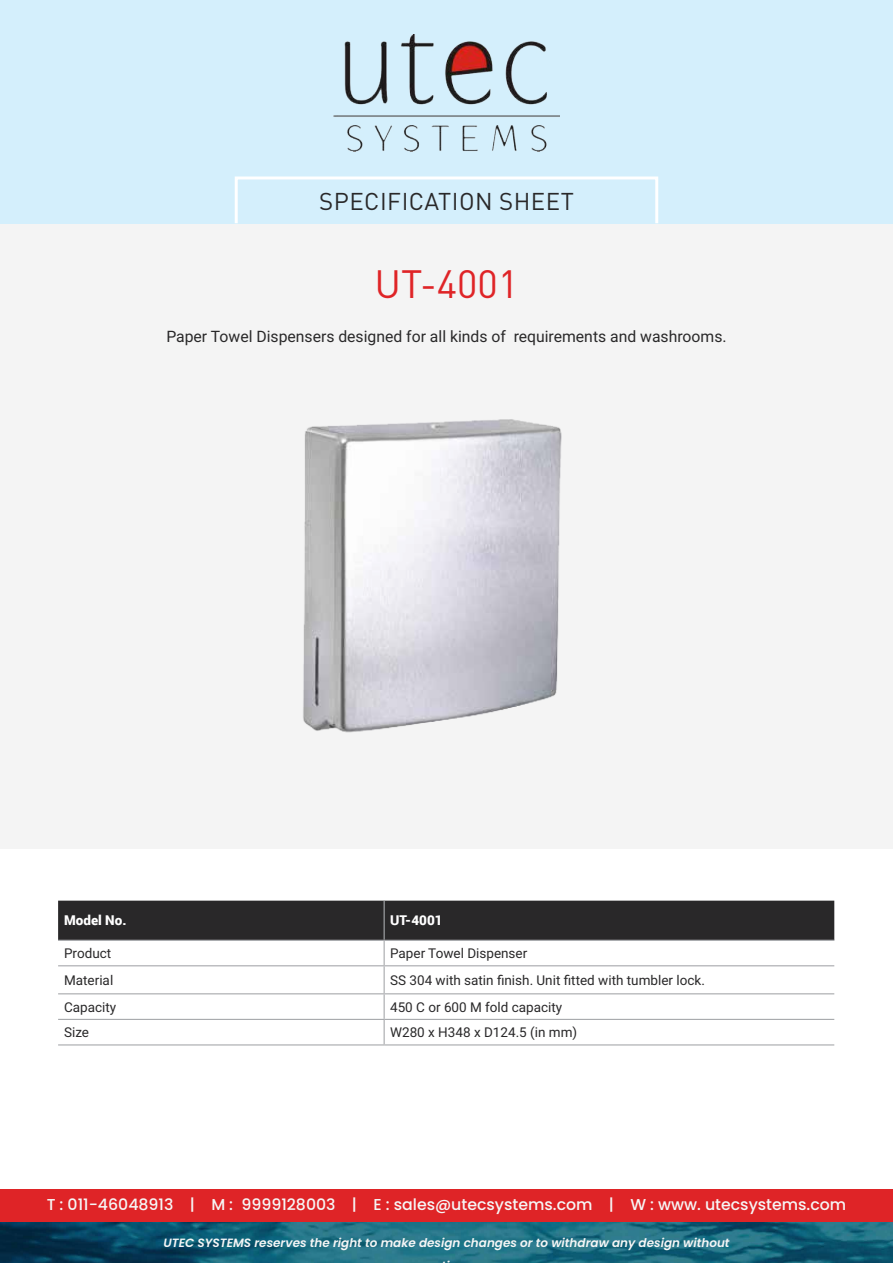
<style>
.page{position:relative;width:893px;height:1263px;background:#fff}
.page>*{position:absolute;margin:0;border:0;box-sizing:border-box;transform-origin:0 0}
.product_name{font:39px "DIN Pro";color:#df2427}
.product_name-2{font:24px "DIN Pro";letter-spacing:.02em;color:#292829}
.t1{font:500 15.75px "Poppins";color:#f6f6f6}
.Specification{font:15.75px "Roboto";color:#292829}
.body{font:13.5px "Roboto";color:#292829}
.body-2{font:900 13.5px "Roboto";color:#fff}
.t2{font:italic 600 12px "Poppins";color:#f6f6f6}
</style>
<div class="page">
<img style="left:0;top:1222px;width:893px;height:41px">
<div style="left:0;top:1190px;width:893px;height:32px;background:#df2427"></div>
<div style="left:0;top:223px;width:893px;height:625px;background:#f4f4f4"></div>
<div style="left:0;top:0;width:893px;height:223px;background:#d4effc"></div>
<img style="left:334px;top:34px;width:225px;height:117px">
<hr style="left:58px;top:1044px;width:326px;height:1px;background:#a7a9ac">
<hr style="left:384px;top:1044px;width:450px;height:1px;background:#a7a9ac">
<svg style="left:58px;top:901px;width:776px;height:143px"></svg>
<div style="left:235px;top:176px;width:423px;height:49px;border:3px solid #fff"></div>
<img style="left:303px;top:419px;width:259px;height:314px">
<p class="product_name-2" style="left:319px;top:183px;width:256px">SPECIFICATION SHEET</p>
<p class="product_name" style="left:375px;top:253px;width:145px">UT-4001</p>
<p class="Specification" style="left:166px;top:325px;width:562px">Paper Towel Dispensers designed for all kinds of requirements and washrooms.</p>
<p class="body-2" style="left:64px;top:910px;width:64px">Model No.</p>
<p class="body-2" style="left:390px;top:910px;width:54px">UT-4001</p>
<p class="body" style="left:64px;top:944px;width:49px">Product</p>
<p class="body" style="left:390px;top:944px;width:139px">Paper Towel Dispenser</p>
<p class="body" style="left:64px;top:971px;width:51px">Material</p>
<p class="body" style="left:390px;top:971px;width:316px">SS 304 with satin finish. Unit fitted with tumbler lock.</p>
<p class="body" style="left:64px;top:997px;width:54px">Capacity</p>
<p class="body" style="left:390px;top:997px;width:174px">450 C or 600 M fold capacity</p>
<p class="body" style="left:64px;top:1023px;width:27px">Size</p>
<p class="body" style="left:390px;top:1023px;width:189px">W280 x H348 x D124.5 (in mm)</p>
<p class="t1" style="left:47px;top:1195px;width:801px">T : 011-46048913 | M : 9999128003 | E : sales@utecsystems.com | W : www. utecsystems.com</p>
<p class="t2" style="left:163px;top:1236px;width:568px">UTEC SYSTEMS reserves the right to make design changes or to withdraw any design without</p>
</div>
